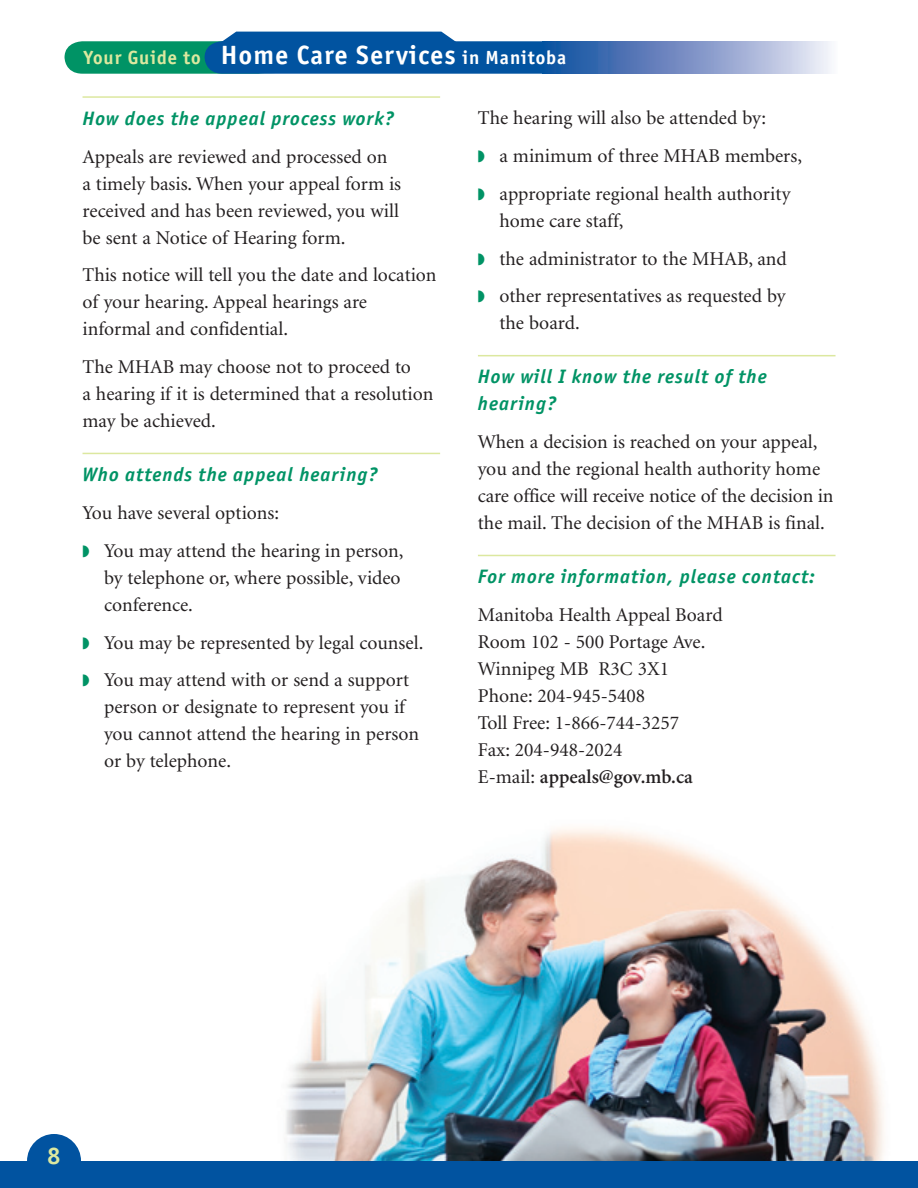
<style>
.page{position:relative;width:918px;height:1188px;background:#fff}
.page>*{position:absolute;margin:0;border:0;box-sizing:border-box;transform-origin:0 0}
.t1{font:700 26.55px "Officina San ITC";letter-spacing:.05em;color:#fff}
.t2{font:700 24px "Officina San ITC";color:#dce89f}
.t3{font:19.5px/27px "Minion";color:#231f20}
.t4{font:italic 700 19.5px/27px "Officina San ITC";letter-spacing:.05em;color:#009365}
.s1{font-size:19.05px;color:#dce89f}
.s2{font-size:19.05px}
.s3{color:#009365}
.s4{font-weight:600}
</style>
<div class="page">
<hr style="left:83px;top:96px;width:357px;height:2px;background:#dce89f">
<hr style="left:83px;top:453px;width:357px;height:1px;background:#dce89f">
<hr style="left:478px;top:355px;width:358px;height:1px;background:#dce89f">
<hr style="left:478px;top:555px;width:358px;height:1px;background:#dce89f">
<svg style="left:65px;top:32px;width:478px;height:42px;background:#22789f"></svg>
<div style="left:543px;top:41px;width:294px;height:33px;background:linear-gradient(to right,#0a469b,#f2eaf6)"></div>
<img style="left:286px;top:828px;width:598px;height:333px">
<div style="left:0;top:1161px;width:918px;height:27px;background:#0153a0"></div>
<div style="left:27px;top:1134px;width:54px;height:54px;background:#0153a0;border-radius:50%"></div>
<h1 class="t1" style="left:84px;top:38px;width:484px"><span class="s1">Your Guide to</span> Home Care Services <span class="s2">in Manitoba</span></h1>
<h3 class="t4" style="left:83px;top:105px;width:313px">How does the appeal process work?</h3>
<p class="t3" style="left:83px;top:144px;width:320px">Appeals are reviewed and processed on<br>a timely basis. When your appeal form is received and has been reviewed, you will be sent a Notice of Hearing form.</p>
<p class="t3" style="left:83px;top:262px;width:356px">This notice will tell you the date and location of your hearing. Appeal hearings are informal and confidential.</p>
<p class="t3" style="left:83px;top:354px;width:352px">The MHAB may choose not to proceed to<br>a hearing if it is determined that a resolution may be achieved.</p>
<h3 class="t4" style="left:83px;top:461px;width:297px">Who attends the appeal hearing?</h3>
<p class="t3" style="left:83px;top:500px;width:198px">You have several options:</p>
<p class="t3" style="left:104px;top:538px;width:301px;text-indent:-22px"><span class="s3">◗</span> You may attend the hearing in person, by telephone or, where possible, video conference.</p>
<p class="t3" style="left:83px;top:630px;width:342px"><span class="s3">◗</span> You may be represented by legal counsel.</p>
<p class="t3" style="left:104px;top:667px;width:316px;text-indent:-22px"><span class="s3">◗</span> You may attend with or send a support person or designate to represent you if you cannot attend the hearing in person or by telephone.</p>
<p class="t3" style="left:478px;top:105px;width:290px">The hearing will also be attended by:</p>
<p class="t3" style="left:478px;top:143px;width:326px"><span class="s3">◗</span> a minimum of three MHAB members,</p>
<p class="t3" style="left:500px;top:181px;width:292px;text-indent:-22px"><span class="s3">◗</span> appropriate regional health authority home care staff,</p>
<p class="t3" style="left:478px;top:246px;width:310px"><span class="s3">◗</span> the administrator to the MHAB, and</p>
<p class="t3" style="left:500px;top:283px;width:288px;text-indent:-22px"><span class="s3">◗</span> other representatives as requested by the board.</p>
<h3 class="t4" style="left:478px;top:363px;width:290px">How will I know the result of the hearing?</h3>
<p class="t3" style="left:478px;top:429px;width:357px">When a decision is reached on your appeal, you and the regional health authority home care office will receive notice of the decision in the mail. The decision of the MHAB is final.</p>
<h3 class="t4" style="left:478px;top:563px;width:339px">For more information, please contact:</h3>
<p class="t3" style="left:478px;top:602px;width:246px">Manitoba Health Appeal Board<br>Room 102 - 500 Portage Ave.<br>Winnipeg MB R3C 3X1<br>Phone: 204-945-5408<br>Toll Free: 1-866-744-3257<br>Fax: 204-948-2024<br>E-mail: <span class="s4">appeals@gov.mb.ca</span></p>
<p class="t2" style="left:48px;top:1140px;width:14px">8</p>
</div>
